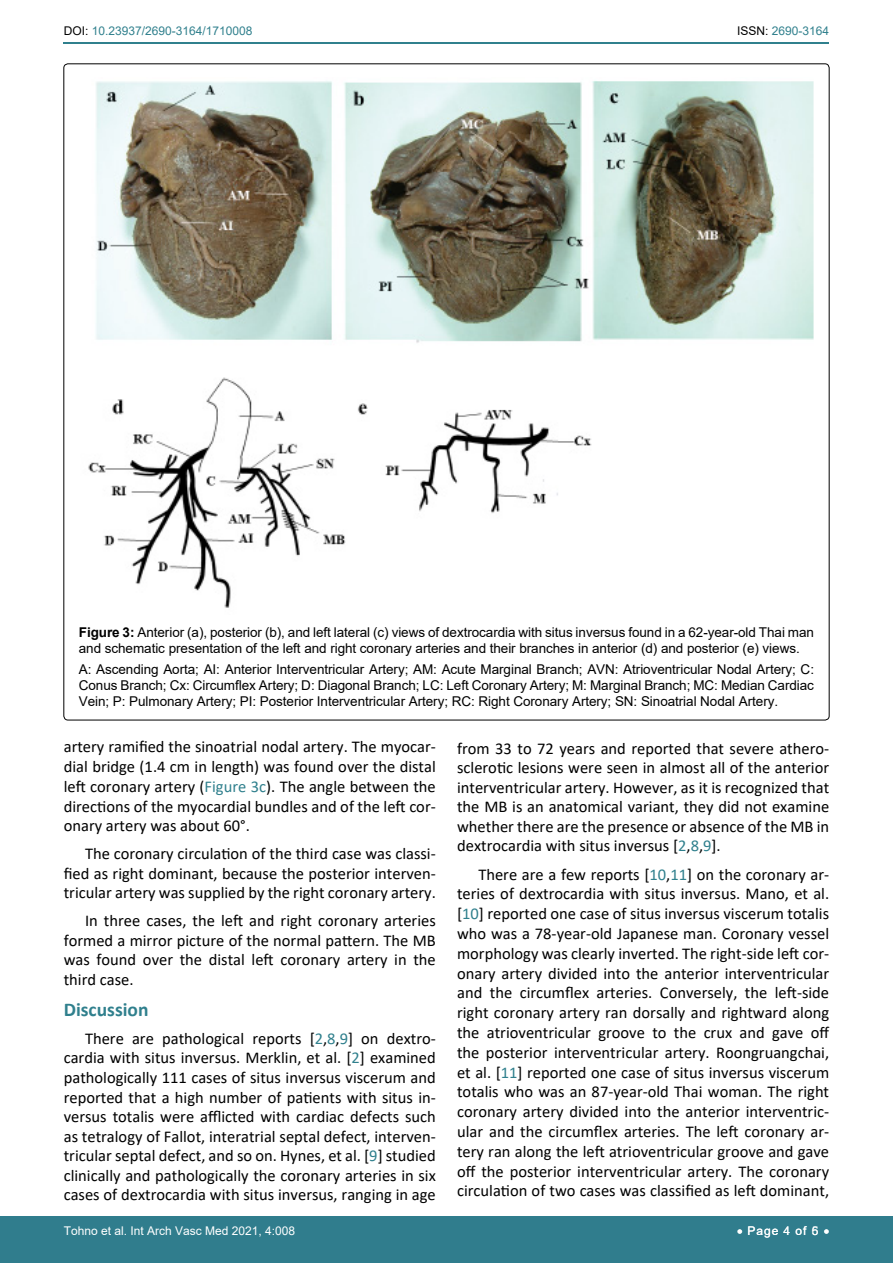
<style>
.page{position:relative;width:893px;height:1263px;background:#fff}
.page>*{position:absolute;margin:0;border:0;box-sizing:border-box;transform-origin:0 0}
.t1{font:700 19.5px "Calibri";color:#30808d}
.t2{font:16.5px/19.8px "Calibri";color:#000;text-align:justify}
.t3{font:13.5px/16.2px "Arial";letter-spacing:-.005em;color:#000}
.t4{font:12px "Arial";color:#fff}
.t5{font:12px "Arial";color:#30808d}
.s1{color:#000}
.s2{font-weight:700}
.s3{color:#30808d}
</style>
<div class="page">
<hr style="left:64px;top:43px;width:765px;height:1px;background:#30808d">
<div style="left:0;top:1217px;width:893px;height:46px;background:#307d8d"></div>
<img style="left:88px;top:81px;width:726px;height:527px">
<div style="left:671px;top:415px;width:102px;height:46px;background:#fff"></div>
<p class="t5" style="left:64px;top:23px;width:190px"><span class="s1">DOI:</span> 10.23937/2690-3164/1710008</p>
<p class="t5" style="left:737px;top:23px;width:94px"><span class="s1">ISSN:</span> 2690-3164</p>
<p class="t3" style="left:79px;top:624px;width:737px"><span class="s2">Figure 3:</span> Anterior (a), posterior (b), and left lateral (c) views of dextrocardia with situs inversus found in a 62-year-old Thai man and schematic presentation of the left and right coronary arteries and their branches in anterior (d) and posterior (e) views.</p>
<p class="t3" style="left:79px;top:661px;width:737px;text-align:justify">A: Ascending Aorta; AI: Anterior Interventricular Artery; AM: Acute Marginal Branch; AVN: Atrioventricular Nodal Artery; C:<br>Conus Branch; Cx: Circumflex Artery; D: Diagonal Branch; LC: Left Coronary Artery; M: Marginal Branch; MC: Median Cardiac Vein; P: Pulmonary Artery; PI: Posterior Interventricular Artery; RC: Right Coronary Artery; SN: Sinoatrial Nodal Artery.</p>
<p class="t2" style="left:64px;top:736px;width:374px">artery ramified the sinoatrial nodal artery. The myocar&shy;dial bridge (1.4 cm in length) was found over the distal left coronary artery (<span class="s3">Figure 3c</span>). The angle between the directions of the myocardial bundles and of the left cor&shy;onary artery was about 60°.</p>
<p class="t2" style="left:64px;top:844px;width:374px;text-indent:21px">The coronary circulation of the third case was classi&shy;fied as right dominant, because the posterior interven&shy;tricular artery was supplied by the right coronary artery.</p>
<p class="t2" style="left:64px;top:911px;width:374px;text-indent:21px">In three cases, the left and right coronary arteries formed a mirror picture of the normal pattern. The MB was found over the distal left coronary artery in the third case.</p>
<p class="t1" style="left:64px;top:996px;width:86px">Discussion</p>
<p class="t2" style="left:64px;top:1028px;width:374px;text-indent:21px">There are pathological reports [<span class="s3">2</span>,<span class="s3">8</span>,<span class="s3">9</span>] on dextro&shy;cardia with situs inversus. Merklin, et al. [<span class="s3">2</span>] examined pathologically 111 cases of situs inversus viscerum and reported that a high number of patients with situs in&shy;versus totalis were afflicted with cardiac defects such as tetralogy of Fallot, interatrial septal defect, interven&shy;tricular septal defect, and so on. Hynes, et al. [<span class="s3">9</span>] studied clinically and pathologically the coronary arteries in six cases of dextrocardia with situs inversus, ranging in age</p>
<p class="t2" style="left:457px;top:738px;width:374px">from 33 to 72 years and reported that severe athero&shy;sclerotic lesions were seen in almost all of the anterior interventricular artery. However, as it is recognized that the MB is an anatomical variant, they did not examine whether there are the presence or absence of the MB in dextrocardia with situs inversus [<span class="s3">2</span>,<span class="s3">8</span>,<span class="s3">9</span>].</p>
<p class="t2" style="left:457px;top:864px;width:374px;text-indent:21px">There are a few reports [<span class="s3">10</span>,<span class="s3">11</span>] on the coronary ar&shy;teries of dextrocardia with situs inversus. Mano, et al. [<span class="s3">10</span>] reported one case of situs inversus viscerum totalis who was a 78-year-old Japanese man. Coronary vessel morphology was clearly inverted. The right-side left cor&shy;onary artery divided into the anterior interventricular and the circumflex arteries. Conversely, the left-side right coronary artery ran dorsally and rightward along the atrioventricular groove to the crux and gave off the posterior interventricular artery. Roongruangchai, et al. [<span class="s3">11</span>] reported one case of situs inversus viscerum totalis who was an 87-year-old Thai woman. The right coronary artery divided into the anterior interventric&shy;ular and the circumflex arteries. The left coronary ar&shy;tery ran along the left atrioventricular groove and gave off the posterior interventricular artery. The coronary circulation of two cases was classified as left dominant,</p>
<p class="t4" style="left:64px;top:1223px;width:233px">Tohno et al. Int Arch Vasc Med 2021, 4:008</p>
<p class="t4" style="left:737px;top:1223px;width:94px">• Page 4 of 5 •</p>
<p class="t4" style="left:812px;top:1223px;width:8px">6</p>
</div>
